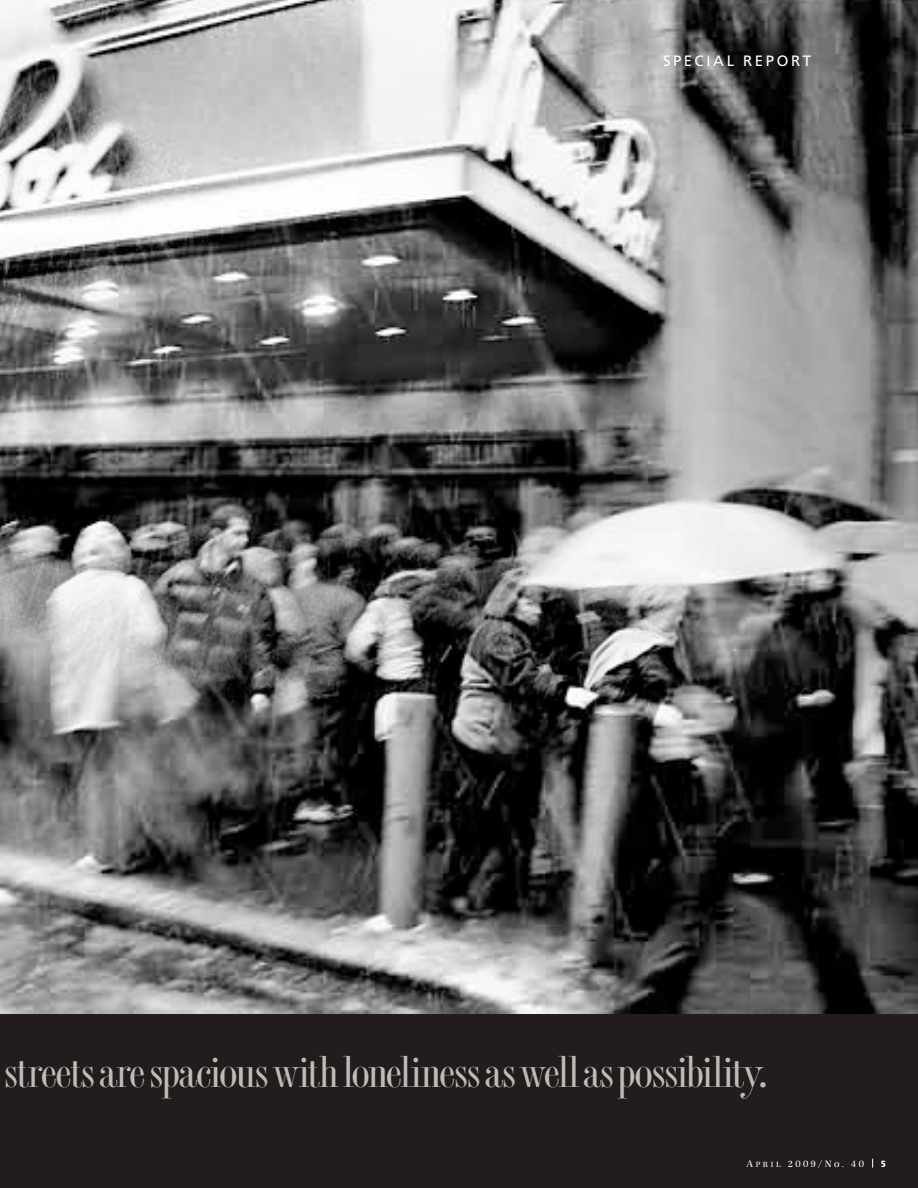
<style>
.page{position:relative;width:918px;height:1188px;background:#221c1c}
.page>*{position:absolute;margin:0;border:0;box-sizing:border-box;transform-origin:0 0}
.t1{font:46.5px "Cg Torino Bd";letter-spacing:-.035em;color:#bcbdb9}
.t2{font:15px "Frutiger";letter-spacing:.175em;color:#fff}
.t3{font:300 9px "Zapf";letter-spacing:.285em;color:#fff}
.t4{font:900 condensed 9px "Frutiger";color:#fff}
.s1{font-family:"Zapf Light SC800";font-weight:400}
.s2{font-family:"Zapf Light SC800";font-weight:400;font-size:7.2px}
</style>
<div class="page">
<img style="left:0;top:0;width:918px;height:1014px">
<p class="t2" style="left:663px;top:52px;width:150px">SPECIAL REPORT</p>
<p class="t1" style="left:4px;top:1043px;width:765px">streets are spacious with loneliness as well as possibility.</p>
<p class="t3" style="left:746px;top:1157px;width:119px"><span class="s1">A</span><span class="s2">pril</span> 2009/No. 40</p>
<p class="t4" style="left:881px;top:1158px;width:6px">5</p>
</div>
